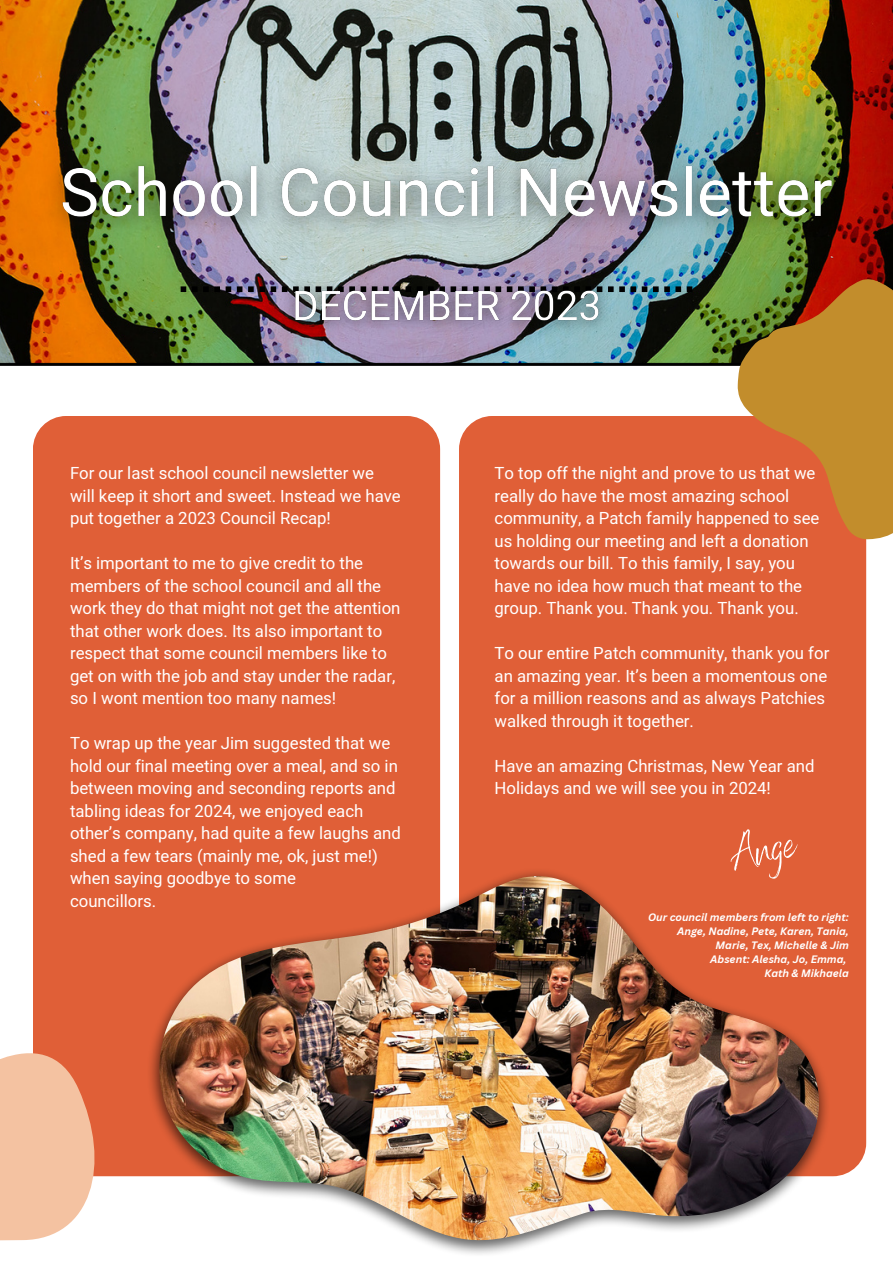
<style>
.page{position:relative;width:893px;height:1264px;background:#fff}
.page>*{position:absolute;margin:0;border:0;box-sizing:border-box;transform-origin:0 0}
.t1{font:46.5px "Benedict";color:#fff}
.t2{font:16.8px/22.5px "Heebo";color:#fff}
.t3{font:italic 700 10.5px/14px "Canva Sans";color:#fff;text-align:right}
</style>
<div class="page">
<img style="left:0;top:0;width:892px;height:365px">
<svg style="left:181px;top:286px;width:511px;height:6px"></svg>
<div style="left:33px;top:416px;width:407px;height:760px;background:#e05f37;border-radius:33px"></div>
<div style="left:459px;top:416px;width:407px;height:760px;background:#e05f37;border-radius:33px"></div>
<svg style="left:696px;top:245px;width:196px;height:359px"></svg>
<svg style="left:0;top:1053px;width:112px;height:188px"></svg>
<img style="left:147px;top:868px;width:683px;height:386px">
<img style="left:159px;top:875px;width:659px;height:368px">
<img style="left:36px;top:142px;width:825px;height:106px">
<img style="left:275px;top:273px;width:341px;height:68px">
<p class="t2" style="left:70px;top:463px;width:332px">For our last school council newsletter we will keep it short and sweet. Instead we have put together a 2023 Council Recap!</p>
<p class="t2" style="left:70px;top:553px;width:332px">It’s important to me to give credit to the members of the school council and all the work they do that might not get the attention that other work does. Its also important to respect that some council members like to get on with the job and stay under the radar, so I wont mention too many names!</p>
<p class="t2" style="left:70px;top:733px;width:332px">To wrap up the year Jim suggested that we hold our final meeting over a meal, and so in between moving and seconding reports and tabling ideas for 2024, we enjoyed each other’s company, had quite a few laughs and shed a few tears (mainly me, ok, just me!) when saying goodbye to some</p>
<p class="t2" style="left:70px;top:890px;width:88px">councillors.</p>
<p class="t2" style="left:494px;top:463px;width:326px">To top off the night and prove to us that we really do have the most amazing school community, a Patch family happened to see us holding our meeting and left a donation towards our bill. To this family, I say, you have no idea how much that meant to the group. Thank you. Thank you. Thank you.</p>
<p class="t2" style="left:494px;top:643px;width:336px">To our entire Patch community, thank you for an amazing year. It’s been a momentous one for a million reasons and as always Patchies walked through it together.</p>
<p class="t2" style="left:494px;top:755px;width:321px">Have an amazing Christmas, New Year and<br>Holidays and we will see you in 2024!</p>
<p class="t1" style="left:724px;top:827px;width:67px;rotate:-14deg">Ange</p>
<p class="t3" style="left:648px;top:910px;width:202px">Our council members from left to right:</p>
<p class="t3" style="left:677px;top:924px;width:173px">Ange, Nadine, Pete, Karen, Tania,<br>Marie, Tex, Michelle &amp; Jim</p>
<p class="t3" style="left:710px;top:952px;width:137px">Absent: Alesha, Jo, Emma,</p>
<p class="t3" style="left:764px;top:966px;width:86px">Kath &amp; Mikhaela</p>
</div>
